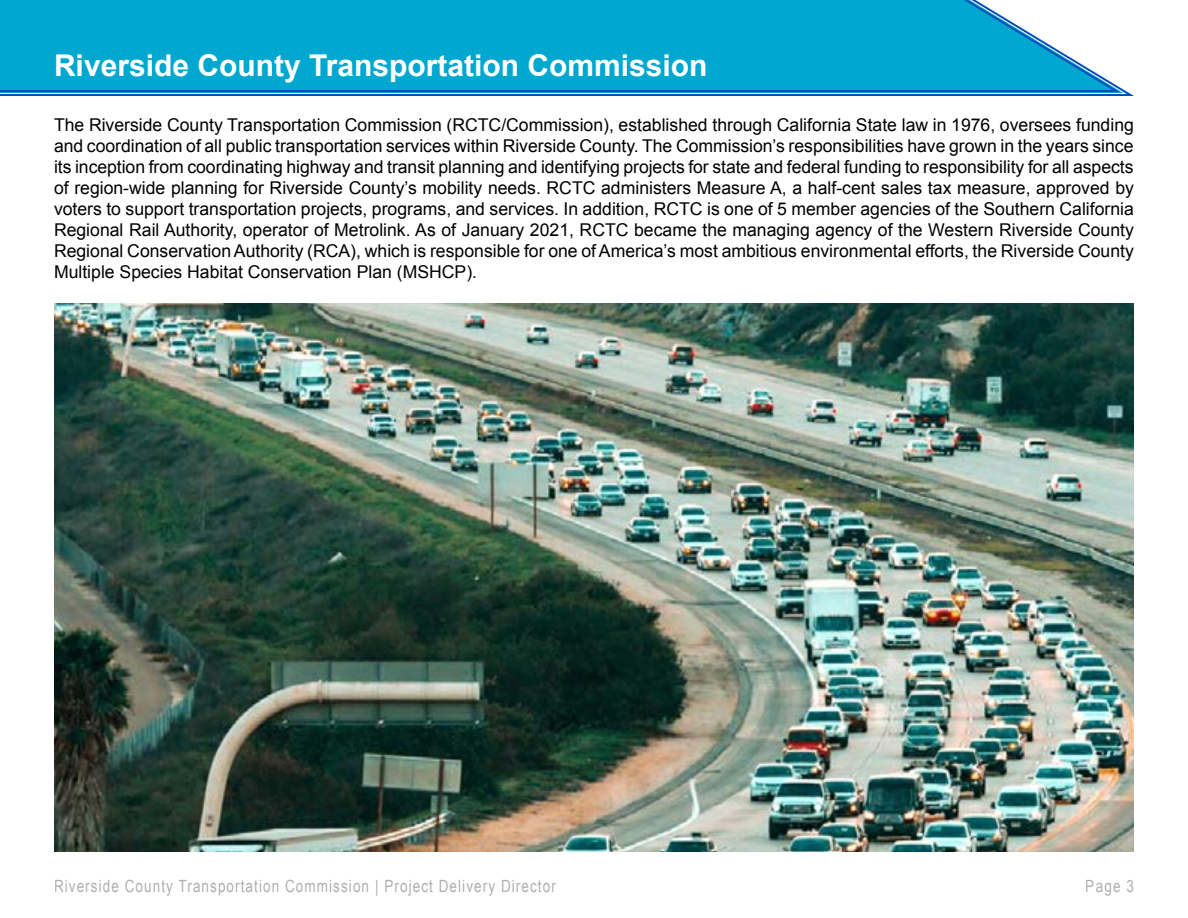
<style>
.page{position:relative;width:1188px;height:918px;background:#fff}
.page>*{position:absolute;margin:0;border:0;box-sizing:border-box;transform-origin:0 0}
.t1{font:700 30px "Arial";color:#fff}
.t2{font:17.7px/21px "Arial";color:#000;text-align:justify}
.t3{font:16.8px "Arial";letter-spacing:.08em;color:#808285;scale:.8 1}
</style>
<div class="page">
<svg style="left:0;top:89px;width:1134px;height:7px"></svg>
<svg style="left:0;top:0;width:1123px;height:93px;background:#10aad1"></svg>
<img style="left:54px;top:304px;width:1080px;height:547px">
<h1 class="t1" style="left:54px;top:46px;width:655px">Riverside County Transportation Commission</h1>
<p class="t2" style="left:54px;top:114px;width:1082px">The Riverside County Transportation Commission (RCTC/Commission), established through California State law in 1976, oversees funding and coordination of all public transportation services within Riverside County. The Commission’s responsibilities have grown in the years since its inception from coordinating highway and transit planning and identifying projects for state and federal funding to responsibility for all aspects of region-wide planning for Riverside County’s mobility needs. RCTC administers Measure A, a half-cent sales tax measure, approved by voters to support transportation projects, programs, and services. In addition, RCTC is one of 5 member agencies of the Southern California Regional Rail Authority, operator of Metrolink. As of January 2021, RCTC became the managing agency of the Western Riverside County Regional Conservation Authority (RCA), which is responsible for one of America’s most ambitious environmental efforts, the Riverside County Multiple Species Habitat Conservation Plan (MSHCP).</p>
<p class="t3" style="left:54px;top:875px;width:629px">Riverside County Transportation Commission | Project Delivery Director</p>
<p class="t3" style="left:1086px;top:875px;width:62px">Page 3</p>
</div>
